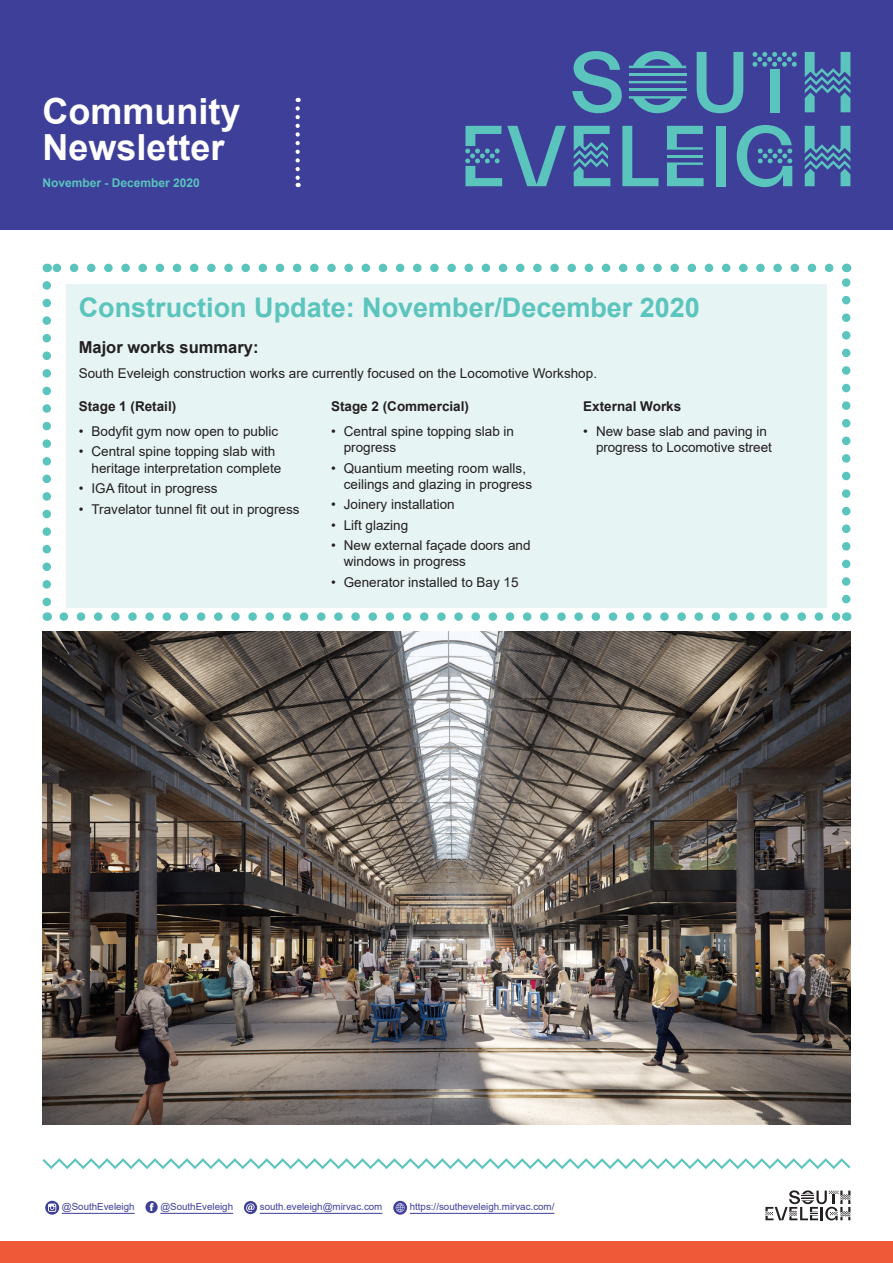
<style>
.page{position:relative;width:893px;height:1263px;background:#fff}
.page>*{position:absolute;margin:0;border:0;box-sizing:border-box;transform-origin:0 0}
.t1{font:700 36px/36px "Arial";color:#fff}
.Bold_18pt{font:700 27px "Arial";color:#5ac4bd}
.Bold_11pt{font:700 16.5px "Arial";color:#231f20}
.Arial_Regular_9pt{font:13.5px/16.2px "Arial";color:#231f20}
.Arial_Bold_9pt{font:700 13.5px "Arial";color:#231f20}
.t2{font:700 12px "Arial";color:#5ac4bd}
.t3{font:9.75px "Arial";color:#3e3f99}
</style>
<div class="page">
<div style="left:0;top:0;width:893px;height:230px;background:#3e3f99"></div>
<div style="left:0;top:1242px;width:893px;height:21px;background:#f05937"></div>
<svg style="left:42px;top:1158px;width:809px;height:11px"></svg>
<svg style="left:629px;top:51px;width:57px;height:17px"></svg>
<svg style="left:697px;top:52px;width:46px;height:61px"></svg>
<hr style="left:629px;top:73px;width:57px;height:3px;background:#5ac4bd">
<svg style="left:629px;top:81px;width:57px;height:2px"></svg>
<svg style="left:622px;top:126px;width:36px;height:60px"></svg>
<svg style="left:629px;top:96px;width:57px;height:17px"></svg>
<hr style="left:629px;top:89px;width:57px;height:2px;background:#5ac4bd">
<svg style="left:572px;top:51px;width:50px;height:62px"></svg>
<svg style="left:465px;top:126px;width:101px;height:60px"></svg>
<div style="left:770px;top:69px;width:10px;height:43px;background:#5ac4bd"></div>
<div style="left:716px;top:126px;width:9px;height:60px;background:#5ac4bd"></div>
<hr style="left:667px;top:155px;width:36px;height:2px;background:#5ac4bd">
<svg style="left:574px;top:126px;width:36px;height:60px"></svg>
<svg style="left:667px;top:126px;width:36px;height:24px"></svg>
<svg style="left:667px;top:162px;width:37px;height:24px"></svg>
<svg style="left:805px;top:126px;width:45px;height:60px"></svg>
<svg style="left:752px;top:52px;width:45px;height:15px"></svg>
<svg style="left:737px;top:125px;width:55px;height:62px"></svg>
<svg style="left:805px;top:52px;width:45px;height:60px"></svg>
<svg style="left:296px;top:108px;width:4px;height:79px"></svg>
<svg style="left:765px;top:1190px;width:85px;height:30px"></svg>
<hr style="left:62px;top:1213px;width:73px;height:1px;background:#3e3f99">
<hr style="left:160px;top:1213px;width:73px;height:1px;background:#3e3f99">
<hr style="left:260px;top:1213px;width:122px;height:1px;background:#3e3f99">
<hr style="left:410px;top:1213px;width:144px;height:1px;background:#3e3f99">
<svg style="left:45px;top:1201px;width:14px;height:14px"></svg>
<svg style="left:145px;top:1201px;width:13px;height:12px"></svg>
<svg style="left:244px;top:1201px;width:13px;height:13px"></svg>
<svg style="left:246px;top:1203px;width:9px;height:9px"></svg>
<svg style="left:393px;top:1201px;width:14px;height:14px"></svg>
<svg style="left:396px;top:1203px;width:9px;height:9px"></svg>
<svg style="left:64px;top:612px;width:774px;height:9px"></svg>
<svg style="left:55px;top:264px;width:774px;height:8px"></svg>
<svg style="left:43px;top:285px;width:8px;height:336px"></svg>
<svg style="left:842px;top:264px;width:8px;height:335px"></svg>
<div style="left:66px;top:284px;width:761px;height:324px;background:#e6f4f3"></div>
<img style="left:43px;top:631px;width:807px;height:494px">
<h1 class="t1" style="left:43px;top:94px;width:199px">Community<br>Newsletter</h1>
<p class="t2" style="left:43px;top:174px;width:159px">November - December 2020</p>
<p class="Bold_18pt" style="left:79px;top:288px;width:623px">Construction Update: November/December 2020</p>
<p class="Bold_11pt" style="left:79px;top:336px;width:181px">Major works summary:</p>
<p class="Arial_Regular_9pt" style="left:79px;top:365px;width:520px">South Eveleigh construction works are currently focused on the Locomotive Workshop.</p>
<p class="Arial_Bold_9pt" style="left:79px;top:397px;width:99px">Stage 1 (Retail)</p>
<p class="Arial_Regular_9pt" style="left:79px;top:423px;width:201px">• Bodyfit gym now open to public</p>
<p class="Arial_Regular_9pt" style="left:92px;top:443px;width:191px;text-indent:-13px">• Central spine topping slab with heritage interpretation complete</p>
<p class="Arial_Regular_9pt" style="left:79px;top:480px;width:140px">• IGA fitout in progress</p>
<p class="Arial_Regular_9pt" style="left:79px;top:501px;width:222px">• Travelator tunnel fit out in progress</p>
<p class="Arial_Bold_9pt" style="left:331px;top:397px;width:140px">Stage 2 (Commercial)</p>
<p class="Arial_Regular_9pt" style="left:344px;top:423px;width:172px;text-indent:-13px">• Central spine topping slab in progress</p>
<p class="Arial_Regular_9pt" style="left:344px;top:460px;width:190px;text-indent:-13px">• Quantium meeting room walls, ceilings and glazing in progress</p>
<p class="Arial_Regular_9pt" style="left:331px;top:496px;width:125px">• Joinery installation</p>
<p class="Arial_Regular_9pt" style="left:331px;top:517px;width:79px">• Lift glazing</p>
<p class="Arial_Regular_9pt" style="left:344px;top:537px;width:188px;text-indent:-13px">• New external façade doors and windows in progress</p>
<p class="Arial_Regular_9pt" style="left:331px;top:574px;width:189px">• Generator installed to Bay 15</p>
<p class="Arial_Bold_9pt" style="left:583px;top:397px;width:100px">External Works</p>
<p class="Arial_Regular_9pt" style="left:596px;top:423px;width:177px;text-indent:-13px">• New base slab and paving in progress to Locomotive street</p>
<p class="t3" style="left:62px;top:1200px;width:74px">@SouthEveleigh</p>
<p class="t3" style="left:160px;top:1200px;width:74px">@SouthEveleigh</p>
<p class="t3" style="left:260px;top:1200px;width:124px">south.eveleigh@mirvac.com</p>
<p class="t3" style="left:410px;top:1200px;width:146px">https://southeveleigh.mirvac.com/</p>
</div>
